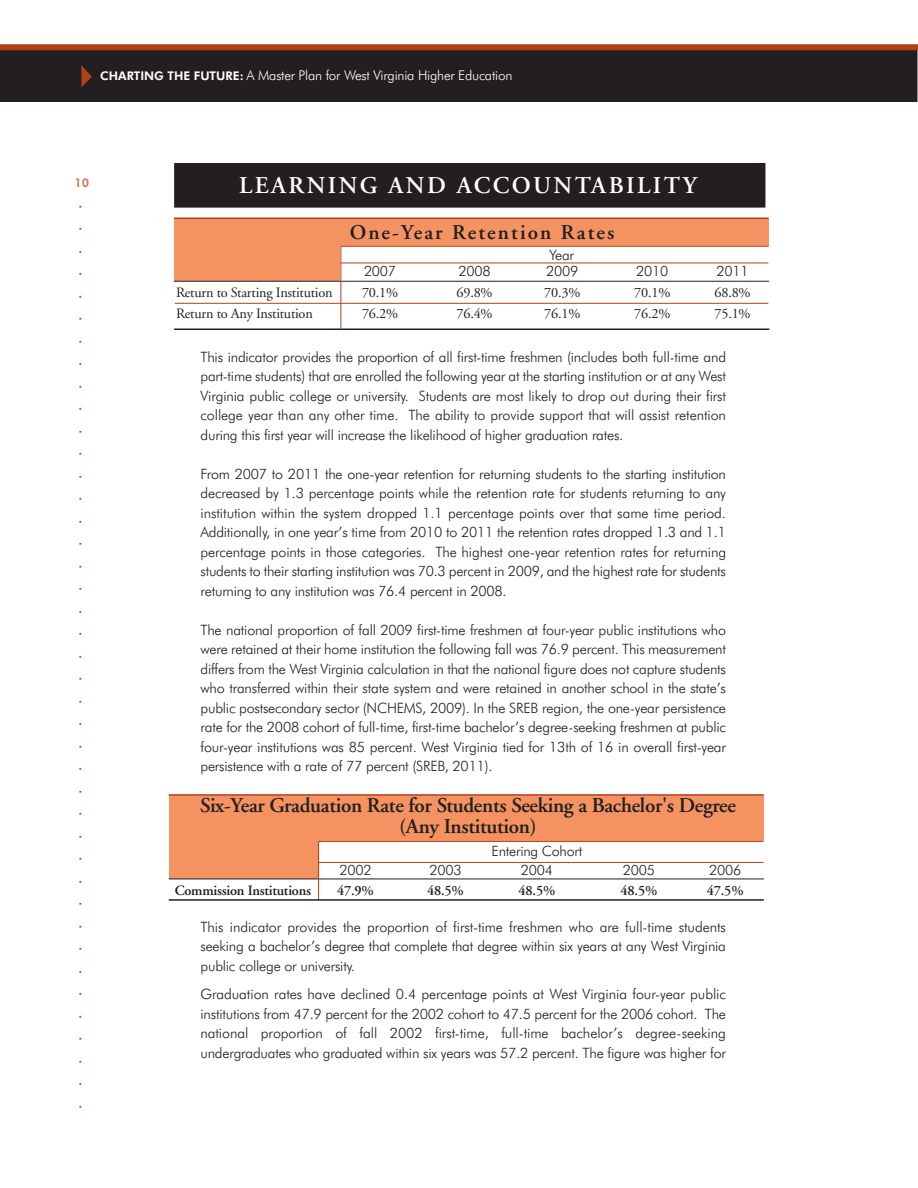
<style>
.page{position:relative;width:918px;height:1188px;background:#fff}
.page>*{position:absolute;margin:0;border:0;box-sizing:border-box;transform-origin:0 0}
.t1{font:600 24px "Adobe Garamond";letter-spacing:.1em;color:#fff}
.t2{font:600 21px/21px "Adobe Garamond";letter-spacing:-.015em;color:#231f20;text-align:center}
.t3{font:600 21px "Adobe Garamond";letter-spacing:.1em;color:#231f20}
.t4{font:300 14.25px/19.5px "Futura BT";letter-spacing:-.015em;color:#231f20;text-align:justify}
.t5{font:14.25px "Adobe Garamond";letter-spacing:-.015em;color:#231f20}
.t6{font:600 14.25px "Adobe Garamond";letter-spacing:-.015em;color:#231f20}
.t7{font:300 13.5px "Futura BT";letter-spacing:-.015em;color:#fff}
.t8{font:800 12px "Futura BT";color:#ce815d}
.t9{font:9px "Helvetica";color:#b44018}
.s1{font-weight:800;font-size:12px}
</style>
<div class="page">
<div style="left:0;top:50px;width:918px;height:52px;background:#231f20"></div>
<svg style="left:81px;top:65px;width:11px;height:22px"></svg>
<div style="left:0;top:44px;width:918px;height:6px;background:#b44018"></div>
<div style="left:174px;top:163px;width:592px;height:45px;background:#231f20"></div>
<div style="left:173px;top:162px;width:593px;height:46px;border:1px solid #fff"></div>
<div style="left:174px;top:218px;width:595px;height:63px;background:#f49361"></div>
<div style="left:341px;top:246px;width:428px;height:34px;background:#fff"></div>
<hr style="left:174px;top:218px;width:595px;height:1px;background:#b44018">
<hr style="left:174px;top:281px;width:595px;height:1px;background:#231f20">
<hr style="left:341px;top:263px;width:427px;height:1px;background:#b44018">
<hr style="left:175px;top:303px;width:593px;height:1px;background:#b44018">
<hr style="left:341px;top:246px;width:428px;height:1px;background:#b44018">
<hr style="left:340px;top:246px;width:1px;height:82px;background:#b44018">
<div style="left:169px;top:795px;width:594px;height:84px;background:#f49361"></div>
<div style="left:319px;top:842px;width:445px;height:37px;background:#fff"></div>
<hr style="left:169px;top:794px;width:595px;height:2px;background:#b44018">
<hr style="left:319px;top:841px;width:445px;height:1px;background:#b44018">
<hr style="left:319px;top:862px;width:445px;height:1px;background:#b44018">
<hr style="left:169px;top:879px;width:595px;height:1px;background:#231f20">
<hr style="left:318px;top:841px;width:1px;height:59px;background:#b44018">
<hr style="left:174px;top:328px;width:595px;height:2px;background:#231f20">
<hr style="left:169px;top:899px;width:595px;height:2px;background:#231f20">
<p class="t7" style="left:100px;top:70px;width:414px"><span class="s1">CHARTING THE FUTURE:</span> A Master Plan for West Virginia Higher Education</p>
<p class="t8" style="left:74px;top:178px;width:16px">10</p>
<p class="t9" style="left:79px;top:201px;width:5px">•</p>
<p class="t9" style="left:79px;top:224px;width:5px">•</p>
<p class="t9" style="left:79px;top:246px;width:5px">•</p>
<p class="t9" style="left:79px;top:269px;width:5px">•</p>
<p class="t9" style="left:79px;top:291px;width:5px">•</p>
<p class="t9" style="left:79px;top:314px;width:5px">•</p>
<p class="t9" style="left:79px;top:336px;width:5px">•</p>
<p class="t9" style="left:79px;top:359px;width:5px">•</p>
<p class="t9" style="left:79px;top:381px;width:5px">•</p>
<p class="t9" style="left:79px;top:404px;width:5px">•</p>
<p class="t9" style="left:79px;top:426px;width:5px">•</p>
<p class="t9" style="left:79px;top:449px;width:5px">•</p>
<p class="t9" style="left:79px;top:471px;width:5px">•</p>
<p class="t9" style="left:79px;top:494px;width:5px">•</p>
<p class="t9" style="left:79px;top:516px;width:5px">•</p>
<p class="t9" style="left:79px;top:539px;width:5px">•</p>
<p class="t9" style="left:79px;top:561px;width:5px">•</p>
<p class="t9" style="left:79px;top:584px;width:5px">•</p>
<p class="t9" style="left:79px;top:606px;width:5px">•</p>
<p class="t9" style="left:79px;top:629px;width:5px">•</p>
<p class="t9" style="left:79px;top:651px;width:5px">•</p>
<p class="t9" style="left:79px;top:674px;width:5px">•</p>
<p class="t9" style="left:79px;top:696px;width:5px">•</p>
<p class="t9" style="left:79px;top:719px;width:5px">•</p>
<p class="t9" style="left:79px;top:741px;width:5px">•</p>
<p class="t9" style="left:79px;top:764px;width:5px">•</p>
<p class="t9" style="left:79px;top:786px;width:5px">•</p>
<p class="t9" style="left:79px;top:809px;width:5px">•</p>
<p class="t9" style="left:79px;top:831px;width:5px">•</p>
<p class="t9" style="left:79px;top:854px;width:5px">•</p>
<p class="t9" style="left:79px;top:876px;width:5px">•</p>
<p class="t9" style="left:79px;top:899px;width:5px">•</p>
<p class="t9" style="left:79px;top:921px;width:5px">•</p>
<p class="t9" style="left:79px;top:944px;width:5px">•</p>
<p class="t9" style="left:79px;top:966px;width:5px">•</p>
<p class="t9" style="left:79px;top:989px;width:5px">•</p>
<p class="t9" style="left:79px;top:1011px;width:5px">•</p>
<p class="t9" style="left:79px;top:1034px;width:5px">•</p>
<p class="t9" style="left:79px;top:1056px;width:5px">•</p>
<p class="t9" style="left:79px;top:1079px;width:5px">•</p>
<p class="t9" style="left:79px;top:1101px;width:5px">•</p>
<h1 class="t1" style="left:239px;top:176px;width:459px">LEARNING AND ACCOUNTABILITY</h1>
<h2 class="t3" style="left:350px;top:224px;width:266px">One-Year Retention Rates</h2>
<p class="t4" style="left:549px;top:246px;width:26px">Year</p>
<p class="t4" style="left:364px;top:263px;width:34px">2007</p>
<p class="t4" style="left:459px;top:263px;width:34px">2008</p>
<p class="t4" style="left:546px;top:263px;width:34px">2009</p>
<p class="t4" style="left:636px;top:263px;width:34px">2010</p>
<p class="t4" style="left:717px;top:263px;width:34px">2011</p>
<p class="t5" style="left:176px;top:287px;width:158px">Return to Starting Institution</p>
<p class="t5" style="left:362px;top:287px;width:38px">70.1%</p>
<p class="t5" style="left:457px;top:287px;width:38px">69.8%</p>
<p class="t5" style="left:544px;top:287px;width:38px">70.3%</p>
<p class="t5" style="left:634px;top:287px;width:38px">70.1%</p>
<p class="t5" style="left:715px;top:287px;width:38px">68.8%</p>
<p class="t5" style="left:176px;top:308px;width:138px">Return to Any Institution</p>
<p class="t5" style="left:362px;top:308px;width:38px">76.2%</p>
<p class="t5" style="left:457px;top:308px;width:38px">76.4%</p>
<p class="t5" style="left:544px;top:308px;width:38px">76.1%</p>
<p class="t5" style="left:634px;top:308px;width:38px">76.2%</p>
<p class="t5" style="left:715px;top:308px;width:38px">75.1%</p>
<p class="t4" style="left:201px;top:348px;width:527px">This indicator provides the proportion of all first-time freshmen (includes both full-time and part-time students) that are enrolled the following year at the starting institution or at any West Virginia public college or university. Students are most likely to drop out during their first college year than any other time. The ability to provide support that will assist retention during this first year will increase the likelihood of higher graduation rates.</p>
<p class="t4" style="left:201px;top:465px;width:527px">From 2007 to 2011 the one-year retention for returning students to the starting institution decreased by 1.3 percentage points while the retention rate for students returning to any institution within the system dropped 1.1 percentage points over that same time period.<br>Additionally, in one year’s time from 2010 to 2011 the retention rates dropped 1.3 and 1.1 percentage points in those categories. The highest one-year retention rates for returning students to their starting institution was 70.3 percent in 2009, and the highest rate for students returning to any institution was 76.4 percent in 2008.</p>
<p class="t4" style="left:201px;top:621px;width:527px">The national proportion of fall 2009 first-time freshmen at four-year public institutions who were retained at their home institution the following fall was 76.9 percent. This measurement differs from the West Virginia calculation in that the national figure does not capture students who transferred within their state system and were retained in another school in the state’s public postsecondary sector (NCHEMS, 2009). In the SREB region, the one-year persistence rate for the 2008 cohort of full-time, first-time bachelor’s degree-seeking freshmen at public four-year institutions was 85 percent. West Virginia tied for 13th of 16 in overall first-year persistence with a rate of 77 percent (SREB, 2011).</p>
<h2 class="t2" style="left:200px;top:797px;width:537px">Six-Year Graduation Rate for Students Seeking a Bachelor's Degree (Any Institution)</h2>
<p class="t4" style="left:492px;top:842px;width:92px">Entering Cohort</p>
<p class="t4" style="left:339px;top:862px;width:34px">2002</p>
<p class="t4" style="left:429px;top:862px;width:34px">2003</p>
<p class="t4" style="left:521px;top:862px;width:34px">2004</p>
<p class="t4" style="left:623px;top:862px;width:34px">2005</p>
<p class="t4" style="left:709px;top:862px;width:34px">2006</p>
<p class="t6" style="left:175px;top:885px;width:138px">Commission Institutions</p>
<p class="t6" style="left:337px;top:885px;width:38px">47.9%</p>
<p class="t6" style="left:427px;top:885px;width:38px">48.5%</p>
<p class="t6" style="left:519px;top:885px;width:38px">48.5%</p>
<p class="t6" style="left:621px;top:885px;width:38px">48.5%</p>
<p class="t6" style="left:707px;top:885px;width:38px">47.5%</p>
<p class="t4" style="left:201px;top:918px;width:527px">This indicator provides the proportion of first-time freshmen who are full-time students seeking a bachelor’s degree that complete that degree within six years at any West Virginia public college or university.</p>
<p class="t4" style="left:200px;top:986px;width:527px">Graduation rates have declined 0.4 percentage points at West Virginia four-year public institutions from 47.9 percent for the 2002 cohort to 47.5 percent for the 2006 cohort. The national proportion of fall 2002 first-time, full-time bachelor’s degree-seeking undergraduates who graduated within six years was 57.2 percent. The figure was higher for</p>
</div>
